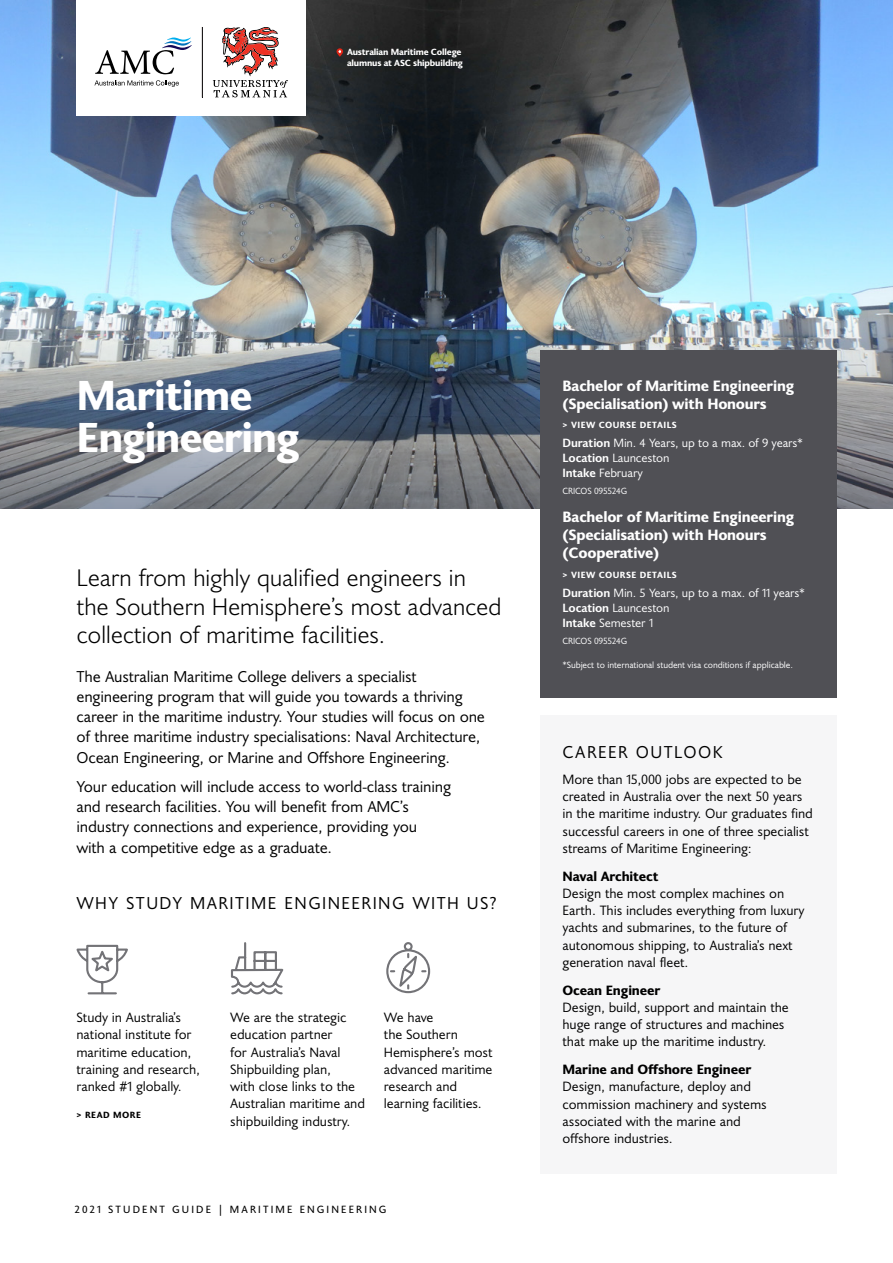
<style>
.page{position:relative;width:893px;height:1263px;background:#fff}
.page>*{position:absolute;margin:0;border:0;box-sizing:border-box;transform-origin:0 0}
.t1{font:800 42px/42px "Joanna Sans Nova";letter-spacing:-.025em;color:#fff}
.t2{font:300 24px/28.5px "Joanna Sans Nova";letter-spacing:-.02em;color:#000}
.t3{font:17.25px "Joanna Sans Nova";letter-spacing:.08em;color:#000}
.t4{font:15.75px/20.2px "Joanna Sans Nova";letter-spacing:-.015em;color:#000}
.t5{font:800 15px/18px "Joanna Sans Nova";letter-spacing:-.015em;color:#fff}
.t6{font:13.5px/17.2px "Joanna Sans Nova";letter-spacing:-.01em;color:#000}
.t7{font:800 13.5px "Joanna Sans Nova";letter-spacing:-.01em;color:#000}
.t8{font:12px/15px "Joanna Sans Nova";letter-spacing:-.015em;color:#fff}
.t9{font:10.5px "Joanna Sans Nova";letter-spacing:.2em;color:#000}
.t10{font:9px "Joanna Sans Nova";letter-spacing:-.015em;color:#fff}
.t11{font:800 9px/11.2px "Joanna Sans Nova";letter-spacing:-.02em;color:#fff}
.t12{font:800 9px "Joanna Sans Nova";letter-spacing:.05em;color:#fff}
.t13{font:800 9px "Joanna Sans Nova";letter-spacing:.05em;color:#000}
.s1{font-weight:700}
</style>
<div class="page">
<img style="left:0;top:0;width:893px;height:314px">
<img style="left:0;top:314px;width:893px;height:195px">
<div style="left:540px;top:350px;width:296px;height:348px;background:#505055"></div>
<div style="left:540px;top:715px;width:296px;height:458px;background:#f6f6f7"></div>
<div style="left:76px;top:0;width:230px;height:115px;background:#fff"></div>
<svg style="left:213px;top:27px;width:75px;height:70px"></svg>
<svg style="left:95px;top:38px;width:97px;height:36px"></svg>
<svg style="left:94px;top:80px;width:85px;height:7px"></svg>
<hr style="left:202px;top:27px;width:1px;height:70px;background:#231f20">
<svg style="left:76px;top:944px;width:52px;height:51px"></svg>
<svg style="left:386px;top:942px;width:45px;height:52px"></svg>
<svg style="left:231px;top:942px;width:53px;height:53px"></svg>
<svg style="left:337px;top:48px;width:6px;height:9px"></svg>
<p class="t11" style="left:347px;top:46px;width:118px">Australian Maritime College alumnus at ASC shipbuilding</p>
<h1 class="t1" style="left:77px;top:372px;width:225px">Maritime<br>Engineering</h1>
<h2 class="t2" style="left:77px;top:563px;width:427px">Learn from highly qualified engineers in the Southern Hemisphere’s most advanced collection of maritime facilities.</h2>
<p class="t4" style="left:77px;top:665px;width:410px">The Australian Maritime College delivers a specialist engineering program that will guide you towards a thriving career in the maritime industry. Your studies will focus on one of three maritime industry specialisations: Naval Architecture, Ocean Engineering, or Marine and Offshore Engineering.</p>
<p class="t4" style="left:77px;top:776px;width:376px">Your education will include access to world-class training and research facilities. You will benefit from AMC’s industry connections and experience, providing you<br>with a competitive edge as a graduate.</p>
<p class="t3" style="left:77px;top:891px;width:421px">WHY STUDY MARITIME ENGINEERING WITH US?</p>
<p class="t6" style="left:77px;top:1008px;width:125px">Study in Australia’s national institute for maritime education, training and research, ranked #1 globally.</p>
<p class="t13" style="left:77px;top:1108px;width:66px">&gt; READ MORE</p>
<p class="t6" style="left:230px;top:1008px;width:136px">We are the strategic education partner<br>for Australia’s Naval<br>Shipbuilding plan,<br>with close links to the<br>Australian maritime and shipbuilding industry.</p>
<p class="t6" style="left:384px;top:1008px;width:110px">We have<br>the Southern<br>Hemisphere’s most advanced maritime research and learning facilities.</p>
<p class="t9" style="left:74px;top:1202px;width:314px">2021 STUDENT GUIDE | MARITIME ENGINEERING</p>
<p class="t5" style="left:562px;top:375px;width:233px">Bachelor of Maritime Engineering (Specialisation) with Honours</p>
<p class="t12" style="left:562px;top:418px;width:116px">&gt; VIEW COURSE DETAILS</p>
<p class="t8" style="left:562px;top:435px;width:242px"><span class="s1">Duration</span> Min. 4 Years, up to a max. of 9 years*<br><span class="s1">Location</span> Launceston<br><span class="s1">Intake</span> February</p>
<p class="t10" style="left:562px;top:484px;width:66px">CRICOS 095524G</p>
<p class="t5" style="left:562px;top:507px;width:233px">Bachelor of Maritime Engineering (Specialisation) with Honours (Cooperative)</p>
<p class="t12" style="left:562px;top:568px;width:116px">&gt; VIEW COURSE DETAILS</p>
<p class="t8" style="left:562px;top:585px;width:244px"><span class="s1">Duration</span> Min. 5 Years, up to a max. of 11 years*<br><span class="s1">Location</span> Launceston<br><span class="s1">Intake</span> Semester 1</p>
<p class="t10" style="left:562px;top:634px;width:66px">CRICOS 095524G</p>
<p class="t10" style="left:562px;top:658px;width:232px">*Subject to international student visa conditions if applicable.</p>
<p class="t3" style="left:562px;top:739px;width:162px">CAREER OUTLOOK</p>
<p class="t6" style="left:562px;top:770px;width:252px">More than 15,000 jobs are expected to be created in Australia over the next 50 years in the maritime industry. Our graduates find successful careers in one of three specialist streams of Maritime Engineering:</p>
<p class="t7" style="left:562px;top:866px;width:98px">Naval Architect</p>
<p class="t6" style="left:562px;top:884px;width:243px">Design the most complex machines on Earth. This includes everything from luxury yachts and submarines, to the future of autonomous shipping, to Australia’s next generation naval fleet.</p>
<p class="t7" style="left:562px;top:980px;width:99px">Ocean Engineer</p>
<p class="t6" style="left:562px;top:998px;width:228px">Design, build, support and maintain the huge range of structures and machines that make up the maritime industry.</p>
<p class="t7" style="left:562px;top:1059px;width:190px">Marine and Offshore Engineer</p>
<p class="t6" style="left:562px;top:1077px;width:206px">Design, manufacture, deploy and commission machinery and systems associated with the marine and offshore industries.</p>
</div>
